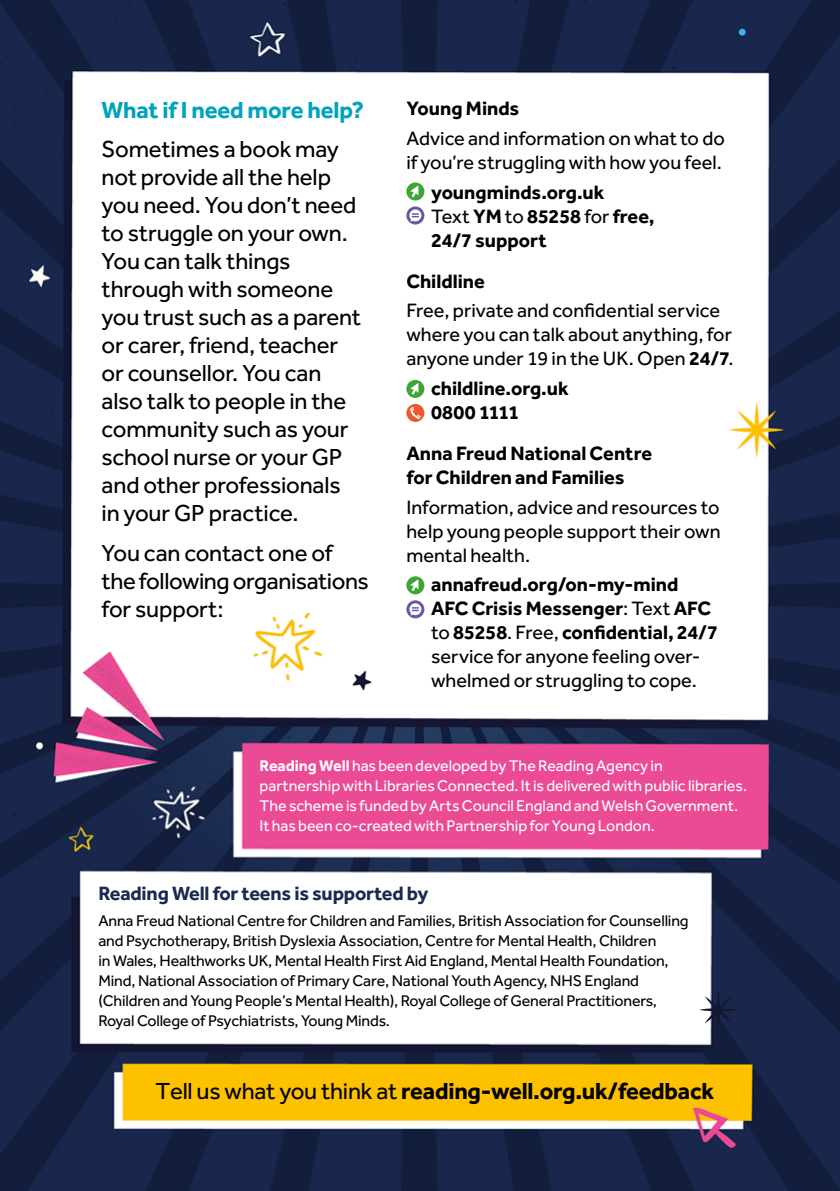
<style>
.page{position:relative;width:840px;height:1191px;background:#fff}
.page>*{position:absolute;margin:0;border:0;box-sizing:border-box;transform-origin:0 0}
.t1{font:24px/28px "Effra";letter-spacing:-.005em;color:#000}
.t2{font:700 24px "Effra";letter-spacing:-.01em;color:#000}
.t3{font:700 24px "Effra";letter-spacing:-.005em;color:#00a2bc}
.t4{font:700 20px/24px "Effra";color:#000}
.t5{font:20px/24px "Effra";color:#000}
.t6{font:700 20px "Effra";letter-spacing:-.01em;color:#1a2a50}
.t7{font:16px/20px "Effra";letter-spacing:-.01em;color:#000}
.t8{font:16px/20px "Effra";color:#fff}
.s1{font-weight:400}
.s2{font-weight:700}
</style>
<div class="page">
<img style="left:0;top:0;width:839px;height:1191px">
<svg style="left:406px;top:182px;width:18px;height:18px"></svg>
<svg style="left:410px;top:186px;width:8px;height:11px"></svg>
<svg style="left:406px;top:206px;width:18px;height:18px"></svg>
<svg style="left:409px;top:209px;width:12px;height:13px"></svg>
<svg style="left:406px;top:380px;width:18px;height:18px"></svg>
<svg style="left:410px;top:383px;width:8px;height:12px"></svg>
<div style="left:406px;top:404px;width:18px;height:18px;background:#eb5a2c;border-radius:50%"></div>
<svg style="left:410px;top:407px;width:10px;height:12px"></svg>
<svg style="left:406px;top:576px;width:18px;height:18px"></svg>
<svg style="left:410px;top:579px;width:8px;height:12px"></svg>
<svg style="left:406px;top:600px;width:18px;height:18px"></svg>
<svg style="left:409px;top:603px;width:12px;height:13px"></svg>
<svg style="left:698px;top:990px;width:39px;height:39px"></svg>
<h1 class="t3" style="left:101px;top:95px;width:264px">What if I need more help?</h1>
<p class="t1" style="left:101px;top:135px;width:261px">Sometimes a book may not provide all the help you need. You don’t need to struggle on your own.<br>You can talk things through with someone you trust such as a parent or carer, friend, teacher or counsellor. You can also talk to people in the community such as your school nurse or your GP and other professionals in your GP practice.</p>
<h1 class="t1" style="left:101px;top:538px;width:269px">You can contact one of the following organisations for support:</h1>
<p class="t4" style="left:406px;top:96px;width:114px">Young Minds</p>
<p class="t5" style="left:406px;top:126px;width:320px">Advice and information on what to do if you’re struggling with how you feel.</p>
<p class="t4" style="left:431px;top:179px;width:225px">youngminds.org.uk<br><span class="s1">Text</span> YM <span class="s1">to</span> 85258 <span class="s1">for</span> free,<br>24/7 support</p>
<p class="t4" style="left:406px;top:268px;width:80px">Childline</p>
<p class="t5" style="left:406px;top:298px;width:328px">Free, private and confidential service where you can talk about anything, for anyone under 19 in the UK. Open <span class="s2">24/7</span>.</p>
<p class="t4" style="left:431px;top:376px;width:139px">childline.org.uk<br>0800 1111</p>
<p class="t4" style="left:406px;top:441px;width:247px">Anna Freud National Centre for Children and Families</p>
<p class="t5" style="left:406px;top:495px;width:315px;text-align:justify">Information, advice and resources to help young people support their own mental health.</p>
<p class="t4" style="left:431px;top:572px;width:288px">annafreud.org/on-my-mind<br>AFC Crisis Messenger<span class="s1">: Text</span> AFC <span class="s1">to</span> 85258<span class="s1">. Free,</span> confidential, 24/7 <span class="s1">service for anyone feeling over&shy;whelmed or struggling to cope.</span></p>
<p class="t8" style="left:259px;top:755px;width:489px"><span class="s2">Reading Well</span> has been developed by The Reading Agency in partnership with Libraries Connected. It is delivered with public libraries.<br>The scheme is funded by Arts Council England and Welsh Government.<br>It has been co-created with Partnership for Young London.</p>
<p class="t6" style="left:98px;top:881px;width:331px">Reading Well for teens is supported by</p>
<p class="t7" style="left:98px;top:910px;width:591px">Anna Freud National Centre for Children and Families, British Association for Counselling and Psychotherapy, British Dyslexia Association, Centre for Mental Health, Children<br>in Wales, Healthworks UK, Mental Health First Aid England, Mental Health Foundation, Mind, National Association of Primary Care, National Youth Agency, NHS England (Children and Young People’s Mental Health), Royal College of General Practitioners, Royal College of Psychiatrists, Young Minds.</p>
<h1 class="t2" style="left:155px;top:1076px;width:560px"><span class="s1">Tell us what you think at</span> reading-well.org.uk/feedback</h1>
</div>
